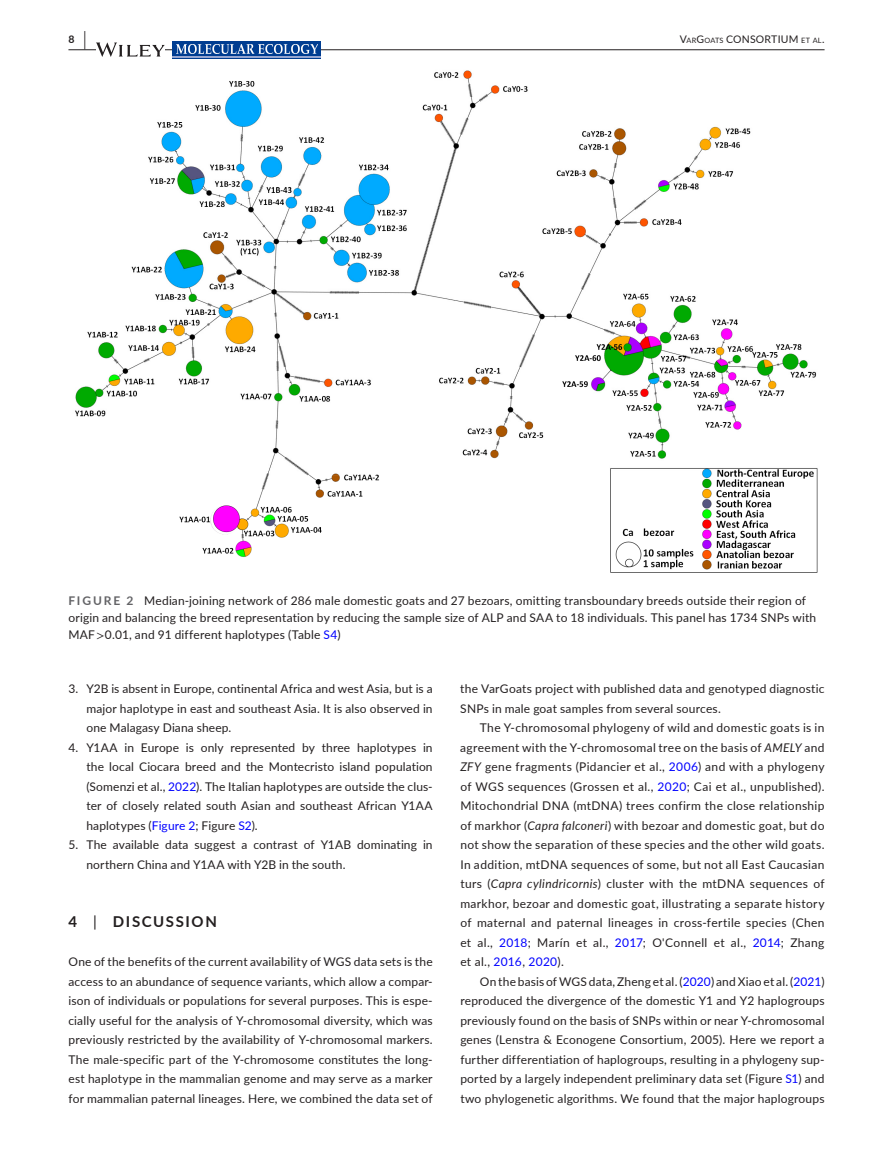
<style>
.page{position:relative;width:893px;height:1174px;background:#fff}
.page>*{position:absolute;margin:0;border:0;box-sizing:border-box;transform-origin:0 0}
.t1{font:700 15px "Lato";letter-spacing:.11em;color:#231f20}
.t2{font:12px/19.5px "Lato";letter-spacing:.015em;color:#231f20;text-align:justify}
.t3{font:10.5px "Lato";letter-spacing:.02em;color:#231f20}
.t4{font:700 10.5px "Lato";color:#231f20}
.s1{font-size:19.5px}
.s2{font-size:7.35px}
.s3{font-weight:700;color:#636366}
.s4{font-family:"STIX"}
.s5{color:#00f}
.s6{font-weight:400}
.s7{font-style:italic}
</style>
<div class="page">
<hr style="left:68px;top:49px;width:756px;height:1px;background:#231f20">
<svg style="left:96px;top:42px;width:69px;height:15px"></svg>
<svg style="left:172px;top:41px;width:149px;height:15px"></svg>
<img style="left:176px;top:45px;width:141px;height:8px">
<hr style="left:172px;top:56px;width:149px;height:2px;background:#96a6d0">
<img style="left:75px;top:70px;width:743px;height:503px">
<p class="t4" style="left:68px;top:31px;width:19px">8 <span class="s1">|</span></p>
<p class="t3" style="left:680px;top:31px;width:78px">V<span class="s2">AR</span>G<span class="s2">OATS</span> CONSORT</p>
<p class="t3" style="left:778px;top:31px;width:48px">IUM <span class="s2">ET AL</span>.</p>
<p class="t2" style="left:68px;top:592px;width:749px;line-height:16.5px;text-align:left"><span class="s3">FIGURE 2</span> Median-joining network of 286 male domestic goats and 27 bezoars, omitting transboundary breeds outside their region of origin and balancing the breed representation by reducing the sample size of ALP and SAA to 18 individuals. This panel has 1734 SNPs with<br>MAF <span class="s4">&gt;</span>0.01, and 91 different haplotypes (Table <span class="s5">S4</span>)</p>
<p class="t2" style="left:86px;top:678px;width:348px;text-indent:-18px">3. Y2B is absent in Europe, continental Africa and west Asia, but is a major haplotype in east and southeast Asia. It is also observed in one Malagasy Diana sheep.</p>
<p class="t2" style="left:86px;top:737px;width:348px;text-indent:-18px">4. Y1AA in Europe is only represented by three haplotypes in the local Ciocara breed and the Montecristo island population (Somenzi et al., <span class="s5">2022</span>). The Italian haplotypes are outside the clus&shy;ter of closely related south Asian and southeast African Y1AA haplotypes (<span class="s5">Figure 2</span>; Figure <span class="s5">S2</span>).</p>
<p class="t2" style="left:86px;top:834px;width:348px;text-indent:-18px">5. The available data suggest a contrast of Y1AB dominating in northern China and Y1AA with Y2B in the south.</p>
<p class="t1" style="left:68px;top:911px;width:150px">4 <span class="s6">|</span> DISCUSSION</p>
<p class="t2" style="left:68px;top:951px;width:366px">One of the benefits of the current availability of WGS data sets is the access to an abundance of sequence variants, which allow a compar&shy;ison of individuals or populations for several purposes. This is espe&shy;cially useful for the analysis of Y-chromosomal diversity, which was previously restricted by the availability of Y-chromosomal markers.<br>The male-specific part of the Y-chromosome constitutes the long&shy;est haplotype in the mammalian genome and may serve as a marker for mammalian paternal lineages. Here, we combined the data set of</p>
<p class="t2" style="left:460px;top:678px;width:366px">the VarGoats project with published data and genotyped diagnostic<br>SNPs in male goat samples from several sources.</p>
<p class="t2" style="left:460px;top:717px;width:366px;text-indent:20px">The Y-chromosomal phylogeny of wild and domestic goats is in agreement with the Y-chromosomal tree on the basis of <span class="s7">AMELY</span> and <span class="s7">ZFY</span> gene fragments (Pidancier et al., <span class="s5">2006</span>) and with a phylogeny of WGS sequences (Grossen et al., <span class="s5">2020</span>; Cai et al., unpublished).<br>Mitochondrial DNA (mtDNA) trees confirm the close relationship of markhor (<span class="s7">Capra falconeri</span>) with bezoar and domestic goat, but do not show the separation of these species and the other wild goats.<br>In addition, mtDNA sequences of some, but not all East Caucasian turs (<span class="s7">Capra cylindricornis</span>) cluster with the mtDNA sequences of markhor, bezoar and domestic goat, illustrating a separate history of maternal and paternal lineages in cross-fertile species (Chen et al., <span class="s5">2018</span>; Marín et al., <span class="s5">2017</span>; O'Connell et al., <span class="s5">2014</span>; Zhang et al., <span class="s5">2016</span>, <span class="s5">2020</span>).</p>
<p class="t2" style="left:460px;top:971px;width:366px;text-indent:19px">On the basis of WGS data, Zheng et al. (<span class="s5">2020</span>) and Xiao et al. (<span class="s5">2021</span>) reproduced the divergence of the domestic Y1 and Y2 haplogroups previously found on the basis of SNPs within or near Y-chromosomal genes (Lenstra &amp; Econogene Consortium, 2005). Here we report a further differentiation of haplogroups, resulting in a phylogeny sup&shy;ported by a largely independent preliminary data set (Figure <span class="s5">S1</span>) and two phylogenetic algorithms. We found that the major haplogroups</p>
</div>
